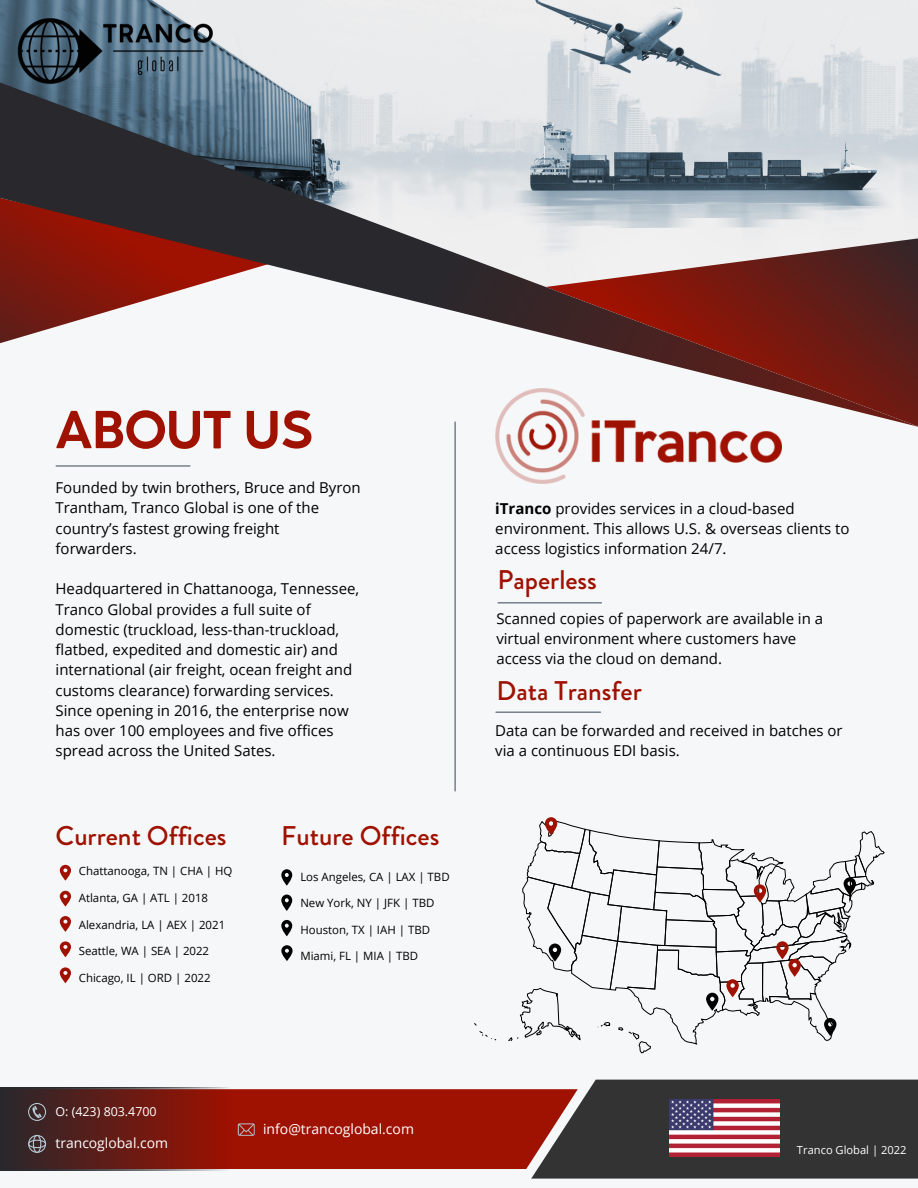
<style>
.page{position:relative;width:918px;height:1188px;background:#f6f7f8}
.page>*{position:absolute;margin:0;border:0;box-sizing:border-box;transform-origin:0 0}
.t1{font:700 52.2px "Cocogoose Classic";color:#9f1100}
.t2{font:500 27px "Brandon Grotesque";color:#9f1100}
.t3{font:15px/20.2px "Open Sans";color:#000}
.t4{font:13.95px "Open Sans";color:#fff}
.t5{font:12.45px "Open Sans";color:#fff}
.t6{font:11.4px "Open Sans";color:#000}
.t7{font:11.1px "Open Sans";color:#fff}
.s1{font-weight:700}
</style>
<div class="page">
<svg style="left:0;top:0;width:918px;height:82px;fill:#eaebed"></svg>
<hr style="left:498px;top:602px;width:104px;height:1px;background:#4b5767">
<img style="left:495px;top:427px;width:286px;height:56px">
<hr style="left:496px;top:712px;width:105px;height:1px;background:#4b5767">
<hr style="left:56px;top:465px;width:134px;height:2px;background:#4b5767">
<svg style="left:474px;top:1023px;width:23px;height:18px"></svg>
<svg style="left:508px;top:817px;width:377px;height:237px"></svg>
<svg style="left:60px;top:865px;width:11px;height:16px"></svg>
<svg style="left:60px;top:891px;width:11px;height:16px"></svg>
<svg style="left:60px;top:916px;width:11px;height:16px"></svg>
<svg style="left:60px;top:941px;width:11px;height:16px"></svg>
<svg style="left:281px;top:869px;width:11px;height:17px"></svg>
<svg style="left:281px;top:895px;width:11px;height:16px"></svg>
<svg style="left:281px;top:920px;width:11px;height:16px"></svg>
<svg style="left:60px;top:967px;width:11px;height:16px"></svg>
<svg style="left:281px;top:945px;width:12px;height:16px"></svg>
<svg style="left:0;top:82px;width:918px;height:345px"></svg>
<hr style="left:455px;top:422px;width:1px;height:369px;background:#4b5767">
<img style="left:14px;top:0;width:212px;height:159px">
<div style="left:531px;top:1080px;width:387px;height:99px;background:#333"></div>
<svg style="left:230px;top:1089px;width:348px;height:80px;background:#9c190a"></svg>
<div style="left:0;top:1088px;width:230px;height:82px;background:linear-gradient(to right,#28272c,#9d1100)"></div>
<svg style="left:28px;top:1103px;width:18px;height:18px"></svg>
<svg style="left:28px;top:1135px;width:18px;height:18px"></svg>
<svg style="left:238px;top:1123px;width:17px;height:13px"></svg>
<img style="left:669px;top:1099px;width:110px;height:57px">
<h1 class="t1" style="left:56px;top:410px;width:259px">ABOUT US</h1>
<p class="t3" style="left:56px;top:477px;width:307px">Founded by twin brothers, Bruce and Byron<br>Trantham, Tranco Global is one of the country’s fastest growing freight forwarders.</p>
<p class="t3" style="left:56px;top:578px;width:305px">Headquartered in Chattanooga, Tennessee, Tranco Global provides a full suite of domestic (truckload, less-than-truckload, flatbed, expedited and domestic air) and international (air freight, ocean freight and customs clearance) forwarding services.<br>Since opening in 2016, the enterprise now has over 100 employees and five offices spread across the United Sates.</p>
<h2 class="t2" style="left:56px;top:817px;width:173px">Current Offices</h2>
<h2 class="t2" style="left:281px;top:817px;width:160px">Future Offices</h2>
<p class="t6" style="left:79px;top:863px;width:155px">Chattanooga, TN | CHA | HQ</p>
<p class="t6" style="left:79px;top:890px;width:131px">Atlanta, GA | ATL | 2018</p>
<p class="t6" style="left:79px;top:916px;width:148px">Alexandria, LA | AEX | 2021</p>
<p class="t6" style="left:79px;top:943px;width:132px">Seattle, WA | SEA | 2022</p>
<p class="t6" style="left:79px;top:970px;width:133px">Chicago, IL | ORD | 2022</p>
<p class="t6" style="left:300px;top:868px;width:151px">Los Angeles, CA | LAX | TBD</p>
<p class="t6" style="left:300px;top:895px;width:136px">New York, NY | JFK | TBD</p>
<p class="t6" style="left:300px;top:921px;width:131px">Houston, TX | IAH | TBD</p>
<p class="t6" style="left:300px;top:948px;width:119px">Miami, FL | MIA | TBD</p>
<p class="t3" style="left:495px;top:498px;width:356px"><span class="s1">iTranco</span> provides services in a cloud-based environment. This allows U.S. &amp; overseas clients to access logistics information 24/7.</p>
<h2 class="t2" style="left:497px;top:561px;width:101px">Paperless</h2>
<p class="t3" style="left:496px;top:608px;width:328px">Scanned copies of paperwork are available in a virtual environment where customers have access via the cloud on demand.</p>
<h2 class="t2" style="left:496px;top:671px;width:147px">Data Transfer</h2>
<p class="t3" style="left:495px;top:720px;width:349px">Data can be forwarded and received in batches or via a continuous EDI basis.</p>
<p class="t5" style="left:56px;top:1103px;width:103px">O: (423) 803.4700</p>
<p class="t4" style="left:56px;top:1133px;width:114px">trancoglobal.com</p>
<p class="t4" style="left:263px;top:1119px;width:152px">info@trancoglobal.com</p>
<p class="t7" style="left:797px;top:1142px;width:111px">Tranco Global | 2022</p>
</div>
